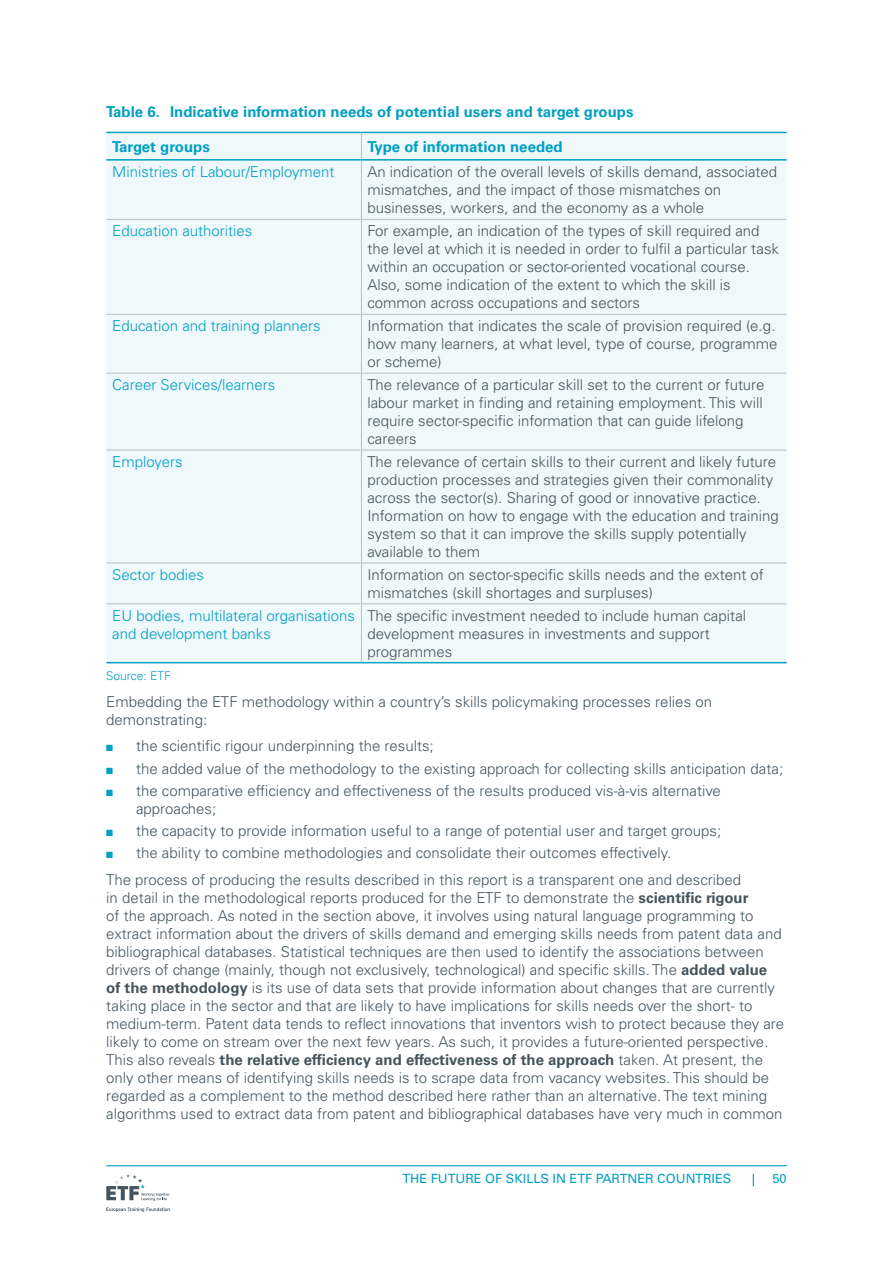
<style>
.page{position:relative;width:893px;height:1263px;background:#fff}
.page>*{position:absolute;margin:0;border:0;box-sizing:border-box;transform-origin:0 0}
.Body_text{font:300 15px/18px "Univers LT Std";color:#45555f}
.TBL_text{font:300 15px/18px "Univers LT Std";color:#45555f}
.TBL_col_1{font:300 15px/18px "Univers LT Std";color:#009fc3}
.TBL_title{font:700 15px "Univers LT Std";color:#009fc3}
.TBL_heading{font:700 15px "Univers LT Std";color:#009fc3}
.t1{font:12.75px "Univers LT Std";color:#009fc3}
.Source{font:300 12px "Univers LT Std";color:#009fc3}
.s1{color:#009fc3}
.s2{font-weight:700}
</style>
<div class="page">
<svg style="left:106px;top:1207px;width:64px;height:5px"></svg>
<svg style="left:106px;top:1174px;width:64px;height:27px"></svg>
<hr style="left:106px;top:1165px;width:681px;height:1px;background:#009fc3">
<svg style="left:753px;top:1174px;width:1px;height:12px"></svg>
<div style="left:106px;top:133px;width:681px;height:529px;background:#eff8fb"></div>
<svg style="left:361px;top:133px;width:1px;height:26px"></svg>
<hr style="left:361px;top:161px;width:1px;height:58px;background:#bbc5cc">
<hr style="left:106px;top:219px;width:255px;height:1px;background:#bbc5cc">
<hr style="left:361px;top:219px;width:426px;height:1px;background:#bbc5cc">
<hr style="left:361px;top:220px;width:1px;height:94px;background:#bbc5cc">
<hr style="left:106px;top:314px;width:255px;height:1px;background:#bbc5cc">
<hr style="left:361px;top:314px;width:426px;height:1px;background:#bbc5cc">
<hr style="left:361px;top:315px;width:1px;height:58px;background:#bbc5cc">
<hr style="left:106px;top:373px;width:255px;height:1px;background:#bbc5cc">
<hr style="left:361px;top:373px;width:426px;height:1px;background:#bbc5cc">
<hr style="left:361px;top:374px;width:1px;height:75px;background:#bbc5cc">
<hr style="left:106px;top:449px;width:255px;height:2px;background:#bbc5cc">
<hr style="left:361px;top:449px;width:426px;height:2px;background:#bbc5cc">
<hr style="left:361px;top:451px;width:1px;height:111px;background:#bbc5cc">
<hr style="left:106px;top:562px;width:255px;height:1px;background:#bbc5cc">
<hr style="left:361px;top:562px;width:426px;height:1px;background:#bbc5cc">
<hr style="left:361px;top:563px;width:1px;height:40px;background:#bbc5cc">
<hr style="left:106px;top:603px;width:255px;height:1px;background:#bbc5cc">
<hr style="left:361px;top:603px;width:426px;height:1px;background:#bbc5cc">
<hr style="left:361px;top:604px;width:1px;height:58px;background:#bbc5cc">
<hr style="left:106px;top:662px;width:255px;height:1px;background:#009fc3">
<hr style="left:361px;top:662px;width:426px;height:1px;background:#009fc3">
<hr style="left:106px;top:132px;width:255px;height:1px;background:#009fc3">
<hr style="left:361px;top:132px;width:426px;height:1px;background:#009fc3">
<hr style="left:106px;top:159px;width:255px;height:2px;background:#009fc3">
<hr style="left:361px;top:159px;width:426px;height:2px;background:#009fc3">
<p class="TBL_title" style="left:106px;top:103px;width:529px">Table 6. Indicative information needs of potential users and target groups</p>
<p class="TBL_heading" style="left:112px;top:137px;width:99px">Target groups</p>
<p class="TBL_heading" style="left:367px;top:137px;width:197px">Type of information needed</p>
<p class="TBL_col_1" style="left:112px;top:163px;width:224px">Ministries of Labour/Employment</p>
<p class="TBL_text" style="left:367px;top:163px;width:411px">An indication of the overall levels of skills demand, associated mismatches, and the impact of those mismatches on businesses, workers, and the economy as a whole</p>
<p class="TBL_col_1" style="left:112px;top:222px;width:142px">Education authorities</p>
<p class="TBL_text" style="left:367px;top:222px;width:413px">For example, an indication of the types of skill required and the level at which it is needed in order to fulfil a particular task within an occupation or sector-oriented vocational course.<br>Also, some indication of the extent to which the skill is common across occupations and sectors</p>
<p class="TBL_col_1" style="left:112px;top:317px;width:210px">Education and training planners</p>
<p class="TBL_text" style="left:367px;top:317px;width:412px">Information that indicates the scale of provision required (e.g. how many learners, at what level, type of course, programme or scheme)</p>
<p class="TBL_col_1" style="left:112px;top:376px;width:165px">Career Services/learners</p>
<p class="TBL_text" style="left:367px;top:376px;width:398px">The relevance of a particular skill set to the current or future labour market in finding and retaining employment. This will require sector-specific information that can guide lifelong careers</p>
<p class="TBL_col_1" style="left:112px;top:453px;width:72px">Employers</p>
<p class="TBL_text" style="left:367px;top:453px;width:413px">The relevance of certain skills to their current and likely future production processes and strategies given their commonality across the sector(s). Sharing of good or innovative practice.<br>Information on how to engage with the education and training system so that it can improve the skills supply potentially available to them</p>
<p class="TBL_col_1" style="left:112px;top:565px;width:93px">Sector bodies</p>
<p class="TBL_text" style="left:367px;top:565px;width:398px">Information on sector-specific skills needs and the extent of mismatches (skill shortages and surpluses)</p>
<p class="TBL_col_1" style="left:112px;top:606px;width:244px">EU bodies, multilateral organisations and development banks</p>
<p class="TBL_text" style="left:367px;top:606px;width:380px">The specific investment needed to include human capital development measures in investments and support programmes</p>
<p class="Source" style="left:106px;top:669px;width:66px">Source: ETF</p>
<p class="Body_text" style="left:106px;top:692px;width:607px">Embedding the ETF methodology within a country’s skills policymaking processes relies on demonstrating:</p>
<p class="Body_text" style="left:106px;top:737px;width:329px"><span class="s1">■</span> the scientific rigour underpinning the results;</p>
<p class="Body_text" style="left:106px;top:759px;width:678px"><span class="s1">■</span> the added value of the methodology to the existing approach for collecting skills anticipation data;</p>
<p class="Body_text" style="left:136px;top:781px;width:586px;text-indent:-30px"><span class="s1">■</span> the comparative efficiency and effectiveness of the results produced vis-à-vis alternative approaches;</p>
<p class="Body_text" style="left:106px;top:822px;width:616px"><span class="s1">■</span> the capacity to provide information useful to a range of potential user and target groups;</p>
<p class="Body_text" style="left:106px;top:844px;width:567px"><span class="s1">■</span> the ability to combine methodologies and consolidate their outcomes effectively.</p>
<p class="Body_text" style="left:106px;top:870px;width:679px">The process of producing the results described in this report is a transparent one and described<br>in detail in the methodological reports produced for the ETF to demonstrate the <span class="s2">scientific rigour<br></span>of the approach. As noted in the section above, it involves using natural language programming to extract information about the drivers of skills demand and emerging skills needs from patent data and bibliographical databases. Statistical techniques are then used to identify the associations between drivers of change (mainly, though not exclusively, technological) and specific skills. The <span class="s2">added value of the methodology</span> is its use of data sets that provide information about changes that are currently taking place in the sector and that are likely to have implications for skills needs over the short- to medium-term. Patent data tends to reflect innovations that inventors wish to protect because they are likely to come on stream over the next few years. As such, it provides a future-oriented perspective.<br>This also reveals <span class="s2">the relative efficiency and effectiveness of the approach</span> taken. At present, the only other means of identifying skills needs is to scrape data from vacancy websites. This should be regarded as a complement to the method described here rather than an alternative. The text mining algorithms used to extract data from patent and bibliographical databases have very much in common</p>
<p class="t1" style="left:402px;top:1171px;width:330px">THE FUTURE OF SKILLS IN ETF PARTNER COUNTRIES</p>
<p class="t1" style="left:772px;top:1171px;width:16px">50</p>
</div>
